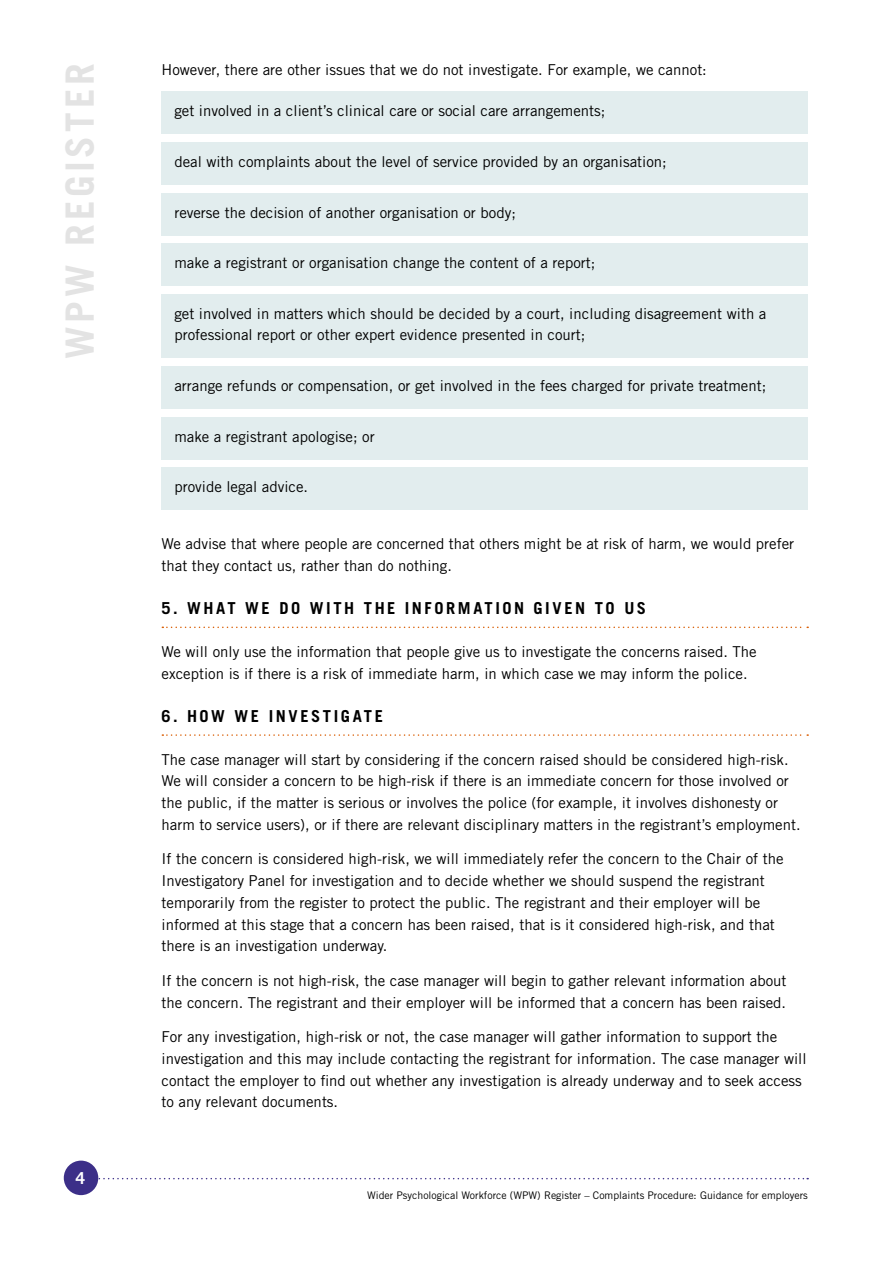
<style>
.page{position:relative;width:893px;height:1263px;background:#fff}
.page>*{position:absolute;margin:0;border:0;box-sizing:border-box;transform-origin:0 0}
.t1{font:700 39px "Trade Gothic LT Std";letter-spacing:.1em;color:#e3e3e3}
.t2{font:700 16.5px "Trade Gothic LT Std";letter-spacing:.16em;color:#000}
.t3{font:700 16.5px "Trade Gothic LT Std";color:#fff}
.t4{font:15px/21.8px "Trade Gothic LT Std";color:#000}
.t5{font:10.5px "Trade Gothic LT Std";color:#000}
</style>
<div class="page">
<svg style="left:98px;top:1178px;width:710px;height:1px"></svg>
<div style="left:64px;top:1160px;width:34px;height:35px;background:#3c2f88;border-radius:50%"></div>
<div style="left:162px;top:91px;width:646px;height:43px;background:#e2edee"></div>
<div style="left:162px;top:142px;width:646px;height:43px;background:#e2edee"></div>
<div style="left:162px;top:193px;width:646px;height:42px;background:#e2edee"></div>
<div style="left:162px;top:244px;width:646px;height:42px;background:#e2edee"></div>
<div style="left:162px;top:294px;width:646px;height:64px;background:#e2edee"></div>
<div style="left:162px;top:366px;width:646px;height:43px;background:#e2edee"></div>
<div style="left:162px;top:417px;width:646px;height:42px;background:#e2edee"></div>
<div style="left:162px;top:468px;width:646px;height:42px;background:#e2edee"></div>
<svg style="left:162px;top:626px;width:646px;height:2px"></svg>
<svg style="left:162px;top:734px;width:646px;height:2px"></svg>
<h1 class="t1" style="left:56px;top:359px;width:297px;rotate:-90deg">WPW REGISTER</h1>
<p class="t3" style="left:76px;top:1168px;width:11px">4</p>
<p class="t4" style="left:162px;top:58px;width:547px">However, there are other issues that we do not investigate. For example, we cannot:</p>
<p class="t4" style="left:174px;top:100px;width:433px">get involved in a client’s clinical care or social care arrangements;</p>
<p class="t4" style="left:174px;top:150px;width:494px">deal with complaints about the level of service provided by an organisation;</p>
<p class="t4" style="left:174px;top:201px;width:343px">reverse the decision of another organisation or body;</p>
<p class="t4" style="left:174px;top:252px;width:423px">make a registrant or organisation change the content of a report;</p>
<p class="t4" style="left:174px;top:303px;width:594px;line-height:21px">get involved in matters which should be decided by a court, including disagreement with a professional report or other expert evidence presented in court;</p>
<p class="t4" style="left:174px;top:375px;width:593px">arrange refunds or compensation, or get involved in the fees charged for private treatment;</p>
<p class="t4" style="left:174px;top:425px;width:202px">make a registrant apologise; or</p>
<p class="t4" style="left:174px;top:476px;width:135px">provide legal advice.</p>
<p class="t4" style="left:162px;top:533px;width:634px">We advise that where people are concerned that others might be at risk of harm, we would prefer that they contact us, rather than do nothing.</p>
<p class="t2" style="left:162px;top:598px;width:486px">5. WHAT WE DO WITH THE INFORMATION GIVEN TO US</p>
<p class="t4" style="left:162px;top:640px;width:597px">We will only use the information that people give us to investigate the concerns raised. The exception is if there is a risk of immediate harm, in which case we may inform the police.</p>
<p class="t2" style="left:162px;top:705px;width:223px">6. HOW WE INVESTIGATE</p>
<p class="t4" style="left:162px;top:748px;width:640px">The case manager will start by considering if the concern raised should be considered high-risk.<br>We will consider a concern to be high-risk if there is an immediate concern for those involved or the public, if the matter is serious or involves the police (for example, it involves dishonesty or harm to service users), or if there are relevant disciplinary matters in the registrant’s employment.</p>
<p class="t4" style="left:162px;top:848px;width:623px">If the concern is considered high-risk, we will immediately refer the concern to the Chair of the Investigatory Panel for investigation and to decide whether we should suspend the registrant temporarily from the register to protect the public. The registrant and their employer will be informed at this stage that a concern has been raised, that is it considered high-risk, and that there is an investigation underway.</p>
<p class="t4" style="left:162px;top:969px;width:626px">If the concern is not high-risk, the case manager will begin to gather relevant information about the concern. The registrant and their employer will be informed that a concern has been raised.</p>
<p class="t4" style="left:162px;top:1026px;width:646px">For any investigation, high-risk or not, the case manager will gather information to support the investigation and this may include contacting the registrant for information. The case manager will contact the employer to find out whether any investigation is already underway and to seek access to any relevant documents.</p>
<p class="t5" style="left:367px;top:1189px;width:442px">Wider Psychological Workforce (WPW) Register – Complaints Procedure: Guidance for employers</p>
</div>
